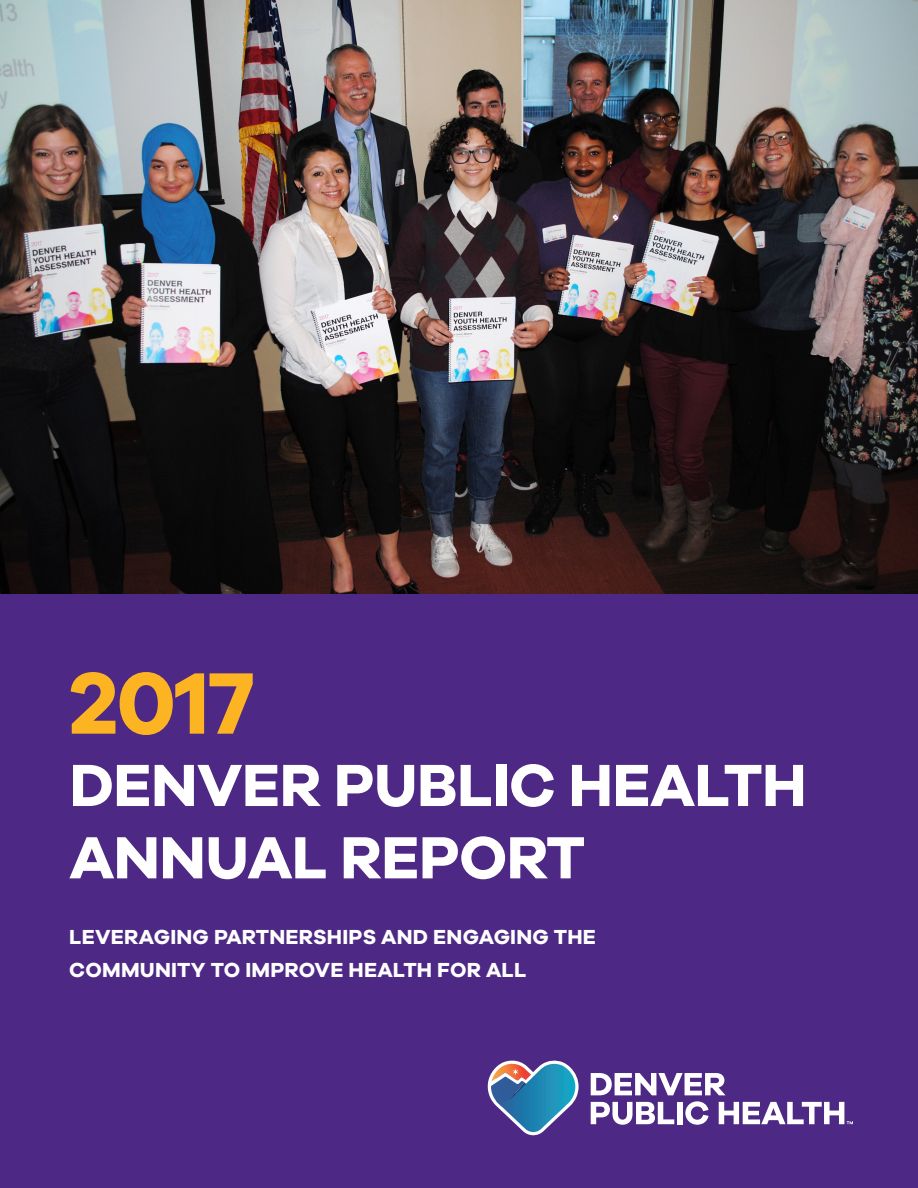
<style>
.page{position:relative;width:918px;height:1188px;background:#fff}
.page>*{position:absolute;margin:0;border:0;box-sizing:border-box;transform-origin:0 0}
.Heading-_CAPS_LG{font:700 90px "Galano Grotesque";color:#fcb423}
.Heading-_CAPS_LG-2{font:700 61.35px "Galano Grotesque";letter-spacing:-.01em;color:#fff}
.Heading-_caps_sm{font:700 21px/33px "Galano Grotesque";letter-spacing:.01em;color:#fff}
</style>
<div class="page">
<img style="left:0;top:0;width:918px;height:594px">
<div style="left:0;top:594px;width:918px;height:594px;background:#4d2884"></div>
<svg style="left:488px;top:1061px;width:91px;height:74px"></svg>
<svg style="left:591px;top:1073px;width:134px;height:22px"></svg>
<svg style="left:591px;top:1102px;width:83px;height:23px"></svg>
<div style="left:677px;top:1102px;width:6px;height:22px;background:#fff"></div>
<svg style="left:685px;top:1101px;width:24px;height:24px"></svg>
<svg style="left:719px;top:1102px;width:134px;height:22px"></svg>
<p class="Heading-_CAPS_LG" style="left:69px;top:648px;width:187px">2017</p>
<p class="Heading-_CAPS_LG-2" style="left:69px;top:747px;width:739px">DENVER PUBLIC HEALTH</p>
<p class="Heading-_CAPS_LG-2" style="left:69px;top:820px;width:517px">ANNUAL REPORT</p>
<p class="Heading-_caps_sm" style="left:69px;top:920px;width:528px">LEVERAGING PARTNERSHIPS AND ENGAGING THE<br>COMMUNITY TO IMPROVE HEALTH FOR ALL</p>
</div>
